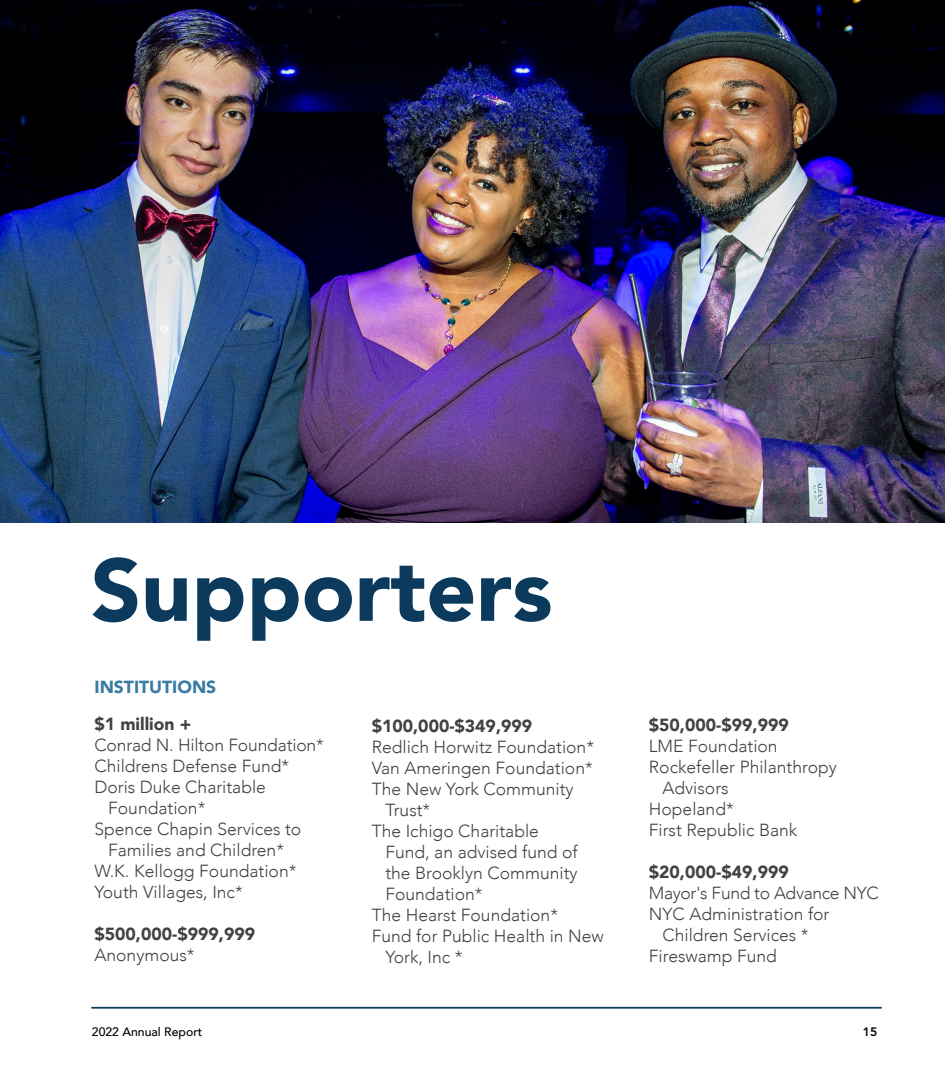
<style>
.page{position:relative;width:945px;height:1071px;background:#fff}
.page>*{position:absolute;margin:0;border:0;box-sizing:border-box;transform-origin:0 0}
.t1{font:900 87.5px "Avenir";color:#0b3a5c}
.t2{font:300 17.5px "Avenir";color:#424242}
.t3{font:900 17.5px "Avenir";color:#424242}
.t4{font:300 17.5px "Avenir";letter-spacing:-.02em;color:#424242}
.t5{font:900 17.5px "Avenir";color:#397ba2}
.t6{font:500 12.25px "Avenir";color:#000}
.t7{font:800 12.25px "Avenir";color:#000}
</style>
<div class="page">
<hr style="left:91px;top:1007px;width:791px;height:2px;background:#0b3a5c">
<img style="left:0;top:0;width:945px;height:523px">
<h1 class="t1" style="left:91px;top:515px;width:463px">Supporters</h1>
<p class="t5" style="left:94px;top:672px;width:123px">INSTITUTIONS</p>
<p class="t3" style="left:94px;top:709px;width:98px">$1 million +</p>
<p class="t2" style="left:94px;top:735px;width:231px">Conrad N. Hilton Foundation*</p>
<p class="t2" style="left:94px;top:756px;width:196px">Childrens Defense Fund*</p>
<p class="t2" style="left:94px;top:777px;width:173px">Doris Duke Charitable</p>
<p class="t2" style="left:108px;top:798px;width:99px">Foundation*</p>
<p class="t2" style="left:94px;top:819px;width:208px">Spence Chapin Services to</p>
<p class="t2" style="left:108px;top:840px;width:178px">Families and Children*</p>
<p class="t2" style="left:94px;top:861px;width:204px">W.K. Kellogg Foundation*</p>
<p class="t2" style="left:94px;top:882px;width:150px">Youth Villages, Inc*</p>
<p class="t3" style="left:94px;top:919px;width:162px">$500,000-$999,999</p>
<p class="t2" style="left:94px;top:945px;width:102px">Anonymous*</p>
<p class="t3" style="left:372px;top:711px;width:162px">$100,000-$349,999</p>
<p class="t2" style="left:372px;top:737px;width:224px">Redlich Horwitz Foundation*</p>
<p class="t2" style="left:372px;top:758px;width:223px">Van Ameringen Foundation*</p>
<p class="t2" style="left:372px;top:779px;width:204px">The New York Community</p>
<p class="t2" style="left:385px;top:800px;width:47px">Trust*</p>
<p class="t2" style="left:372px;top:821px;width:169px">The Ichigo Charitable</p>
<p class="t2" style="left:385px;top:842px;width:194px">Fund, an advised fund of</p>
<p class="t2" style="left:385px;top:863px;width:194px">the Brooklyn Community</p>
<p class="t2" style="left:385px;top:884px;width:99px">Foundation*</p>
<p class="t2" style="left:372px;top:905px;width:188px">The Hearst Foundation*</p>
<p class="t2" style="left:372px;top:926px;width:234px">Fund for Public Health in New</p>
<p class="t2" style="left:385px;top:947px;width:79px">York, Inc *</p>
<p class="t3" style="left:649px;top:710px;width:141px">$50,000-$99,999</p>
<p class="t2" style="left:649px;top:736px;width:130px">LME Foundation</p>
<p class="t2" style="left:649px;top:757px;width:190px">Rockefeller Philanthropy</p>
<p class="t2" style="left:663px;top:778px;width:68px">Advisors</p>
<p class="t2" style="left:649px;top:799px;width:86px">Hopeland*</p>
<p class="t2" style="left:649px;top:820px;width:150px">First Republic Bank</p>
<p class="t3" style="left:649px;top:857px;width:141px">$20,000-$49,999</p>
<p class="t4" style="left:649px;top:883px;width:231px">Mayor's Fund to Advance NYC</p>
<p class="t2" style="left:649px;top:904px;width:182px">NYC Administration for</p>
<p class="t2" style="left:663px;top:925px;width:148px">Children Services *</p>
<p class="t2" style="left:649px;top:946px;width:130px">Fireswamp Fund</p>
<p class="t6" style="left:92px;top:1021px;width:112px">2022 Annual Report</p>
<p class="t7" style="left:863px;top:1022px;width:16px">15</p>
</div>
